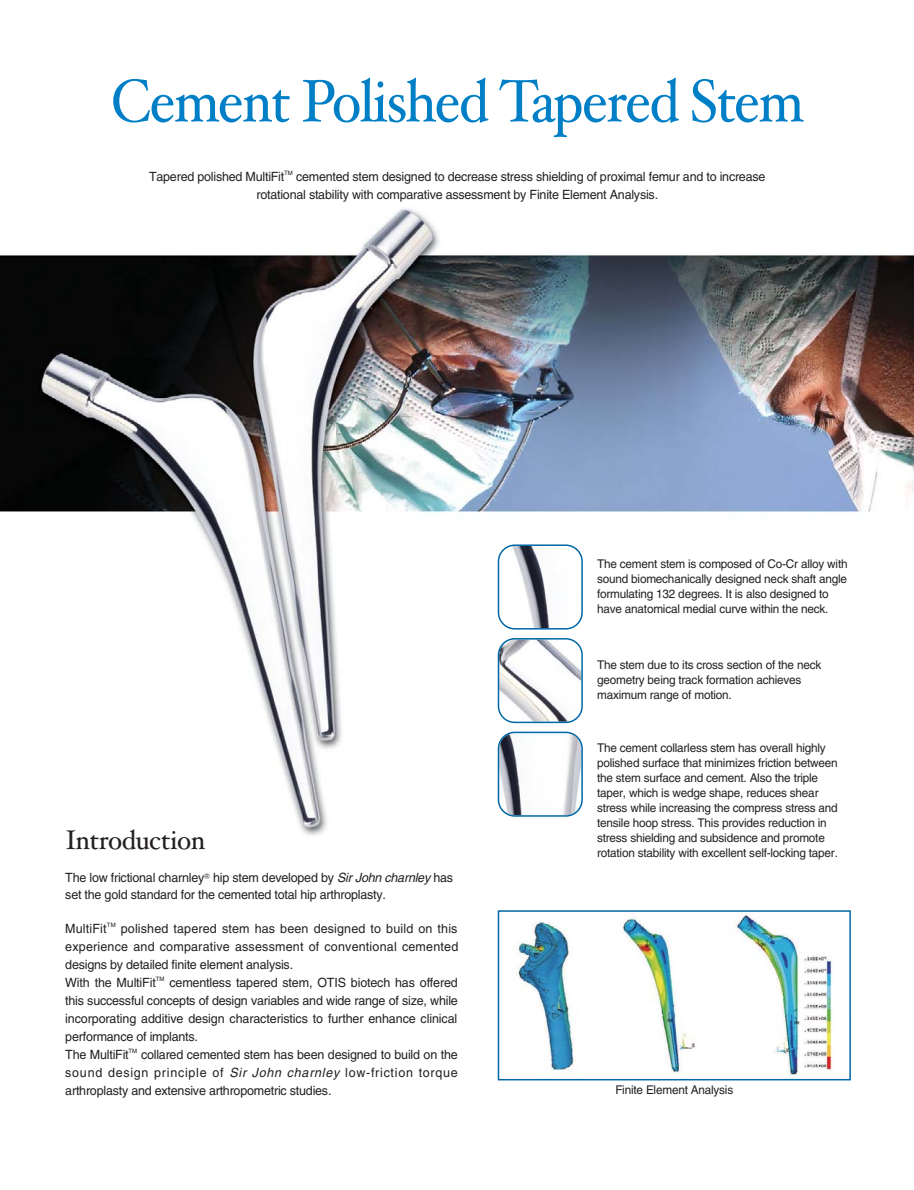
<style>
.page{position:relative;width:914px;height:1190px;background:#fff}
.page>*{position:absolute;margin:0;border:0;box-sizing:border-box;transform-origin:0 0}
.t1{font:60px "Hoefler Text";letter-spacing:-.03em;color:#007fc6;scale:.92 1}
.t2{font:27px "Hoefler Text";letter-spacing:-.02em;color:#231f20}
.t3{font:12.75px/18px "Helvetica";letter-spacing:-.015em;color:#231f20}
.t4{font:12.75px/18px "Helvetica";letter-spacing:.01em;color:#231f20}
.t5{font:12px/15px "Helvetica";letter-spacing:-.015em;color:#231f20}
.t6{font:6px "Helvetica";color:#231f20}
.s1{font-style:italic}
</style>
<div class="page">
<img style="left:0;top:208px;width:914px;height:873px">
<img style="left:499px;top:546px;width:82px;height:82px;border-radius:16px">
<div style="left:497px;top:544px;width:86px;height:85px;border:2px solid #0068a6;border-radius:16px"></div>
<img style="left:499px;top:639px;width:82px;height:82px;border-radius:16px">
<div style="left:497px;top:638px;width:86px;height:85px;border:2px solid #0068a6;border-radius:16px"></div>
<img style="left:499px;top:733px;width:82px;height:82px;border-radius:16px">
<div style="left:497px;top:731px;width:86px;height:85px;border:2px solid #0068a6;border-radius:16px"></div>
<img style="left:500px;top:913px;width:347px;height:164px">
<div style="left:497px;top:910px;width:353px;height:170px;border:2px solid #0068a6"></div>
<h1 class="t1" style="left:111px;top:78px;width:755px">Cement Polished Tapered Stem</h1>
<p class="t3" style="left:149px;top:168px;width:137px">Tapered polished MultiFit</p>
<p class="t6" style="left:284px;top:170px;width:10px">TM</p>
<p class="t3" style="left:256px;top:168px;width:510px;text-indent:40px">cemented stem designed to decrease stress shielding of proximal femur and to increase rotational stability with comparative assessment by Finite Element Analysis.</p>
<p class="t5" style="left:597px;top:557px;width:252px">The cement stem is composed of Co-Cr alloy with sound biomechanically designed neck shaft angle formulating 132 degrees. It is also designed to have anatomical medial curve within the neck.</p>
<h2 class="t2" style="left:65px;top:829px;width:141px">Introduction</h2>
<p class="t3" style="left:65px;top:870px;width:389px;line-height:16.5px">The low frictional charnley<sup>Ⓡ</sup> hip stem developed by <span class="s1">Sir John charnley</span> has set the gold standard for the cemented total hip arthroplasty.</p>
<p class="t4" style="left:65px;top:921px;width:43px">MultiFit</p>
<p class="t6" style="left:107px;top:922px;width:10px">TM</p>
<p class="t4" style="left:65px;top:921px;width:394px;text-indent:56px">polished tapered stem has been designed to build on this experience and comparative assessment of conventional cemented designs by detailed finite element analysis.<br>With the MultiFit</p>
<p class="t6" style="left:156px;top:976px;width:10px">TM</p>
<p class="t3" style="left:65px;top:975px;width:394px;text-indent:104px">cementless tapered stem, OTIS biotech has offered this successful concepts of design variables and wide range of size, while incorporating additive design characteristics to further enhance clinical performance of implants.<br>The MultiFit</p>
<p class="t6" style="left:129px;top:1048px;width:10px">TM</p>
<p class="t3" style="left:65px;top:1047px;width:394px;text-align:justify;text-indent:76px">collared cemented stem has been designed to build on the sound design principle of <span class="s1">Sir John charnley</span> low-friction torque arthroplasty and extensive arthropometric studies.</p>
<p class="t5" style="left:597px;top:658px;width:226px">The stem due to its cross section of the neck geometry being track formation achieves maximum range of motion.</p>
<p class="t5" style="left:597px;top:741px;width:242px">The cement collarless stem has overall highly polished surface that minimizes friction between the stem surface and cement. Also the triple taper, which is wedge shape, reduces shear stress while increasing the compress stress and tensile hoop stress. This provides reduction in stress shielding and subsidence and promote rotation stability with excellent self-locking taper.</p>
<p class="t5" style="left:615px;top:1083px;width:119px">Finite Element Analysis</p>
</div>
